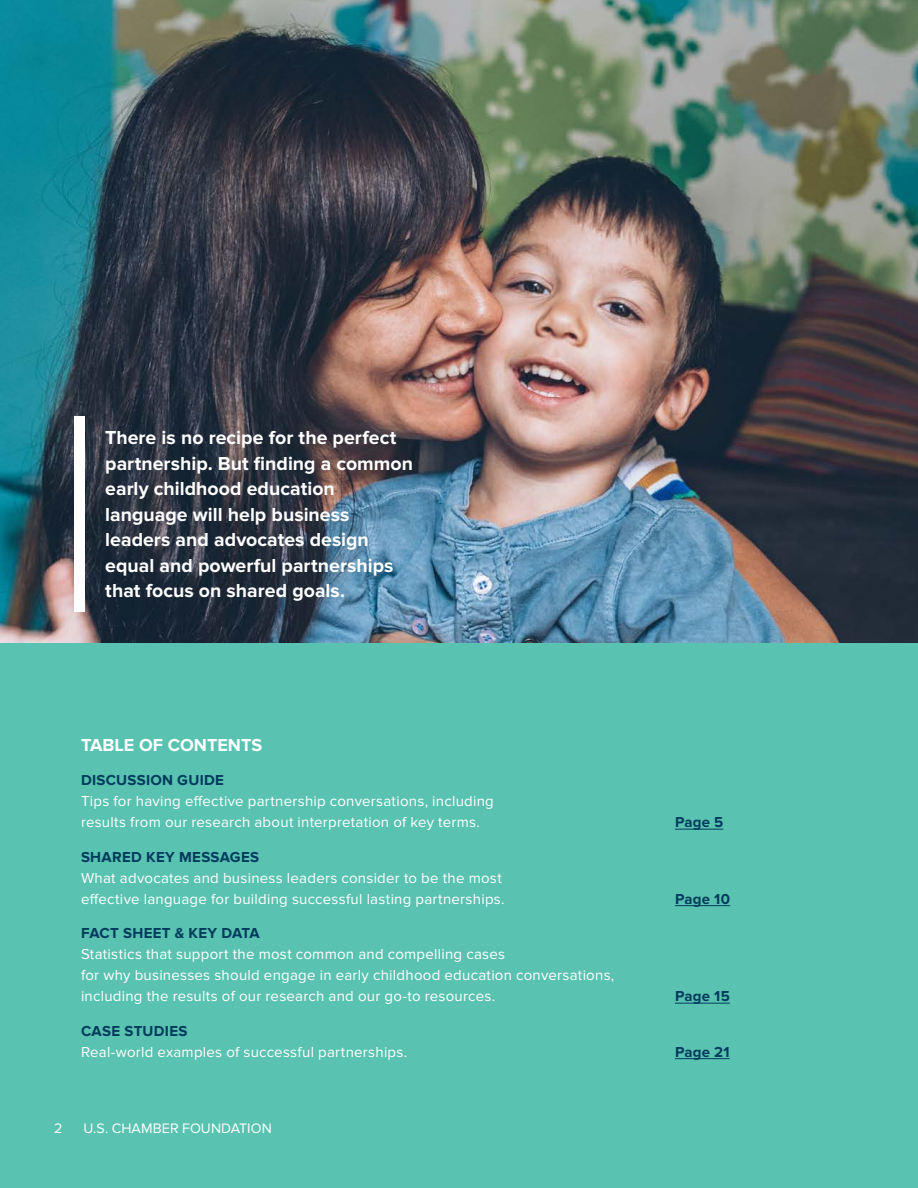
<style>
.page{position:relative;width:918px;height:1188px;background:#fff}
.page>*{position:absolute;margin:0;border:0;box-sizing:border-box;transform-origin:0 0}
.body_copy_10_14{font:700 19.5px/25.5px "Proxima Nova";color:#fff}
.t1{font:700 18px "Proxima Nova";color:#fff}
.body_copy_10_14-2{font:15px/21px "Proxima Nova";letter-spacing:.015em;color:#fff}
.body_copy_10_14-3{font:700 15px "Proxima Nova";letter-spacing:.015em;color:#003b5c}
.t2{font:14.25px "Proxima Nova";letter-spacing:.005em;color:#fff}
.s1{font-weight:700;color:#003b5c}
</style>
<div class="page">
<img style="left:0;top:0;width:918px;height:644px">
<div style="left:0;top:644px;width:918px;height:544px;background:#5ac2b1"></div>
<hr style="left:675px;top:829px;width:48px;height:1px;background:#003b5c">
<hr style="left:675px;top:905px;width:55px;height:1px;background:#003b5c">
<hr style="left:675px;top:1003px;width:55px;height:1px;background:#003b5c">
<hr style="left:675px;top:1058px;width:55px;height:1px;background:#003b5c">
<div style="left:75px;top:417px;width:10px;height:195px;background:#fff"></div>
<p class="body_copy_10_14" style="left:105px;top:425px;width:309px">There is no recipe for the perfect partnership. But finding a common early childhood education language will help business leaders and advocates design equal and powerful partnerships that focus on shared goals.</p>
<p class="t1" style="left:81px;top:734px;width:183px">TABLE OF CONTENTS</p>
<p class="body_copy_10_14-2" style="left:81px;top:770px;width:414px"><span class="s1">DISCUSSION GUIDE<br></span>Tips for having effective partnership conversations, including results from our research about interpretation of key terms.</p>
<p class="body_copy_10_14-2" style="left:81px;top:846px;width:425px"><span class="s1">SHARED KEY MESSAGES<br></span>What advocates and business leaders consider to be the most effective language for building successful lasting partnerships.</p>
<p class="body_copy_10_14-2" style="left:81px;top:923px;width:535px"><span class="s1">FACT SHEET &amp; KEY DATA<br></span>Statistics that support the most common and compelling cases<br>for why businesses should engage in early childhood education conversations, including the results of our research and our go-to resources.</p>
<p class="body_copy_10_14-2" style="left:81px;top:1020px;width:328px"><span class="s1">CASE STUDIES<br></span>Real-world examples of successful partnerships.</p>
<p class="t2" style="left:54px;top:1120px;width:10px">2</p>
<p class="t2" style="left:83px;top:1120px;width:190px">U.S. CHAMBER FOUNDATION</p>
<p class="body_copy_10_14-3" style="left:675px;top:814px;width:50px">Page 5</p>
<p class="body_copy_10_14-3" style="left:675px;top:890px;width:57px">Page 10</p>
<p class="body_copy_10_14-3" style="left:675px;top:988px;width:56px">Page 15</p>
<p class="body_copy_10_14-3" style="left:675px;top:1043px;width:56px">Page 21</p>
</div>
